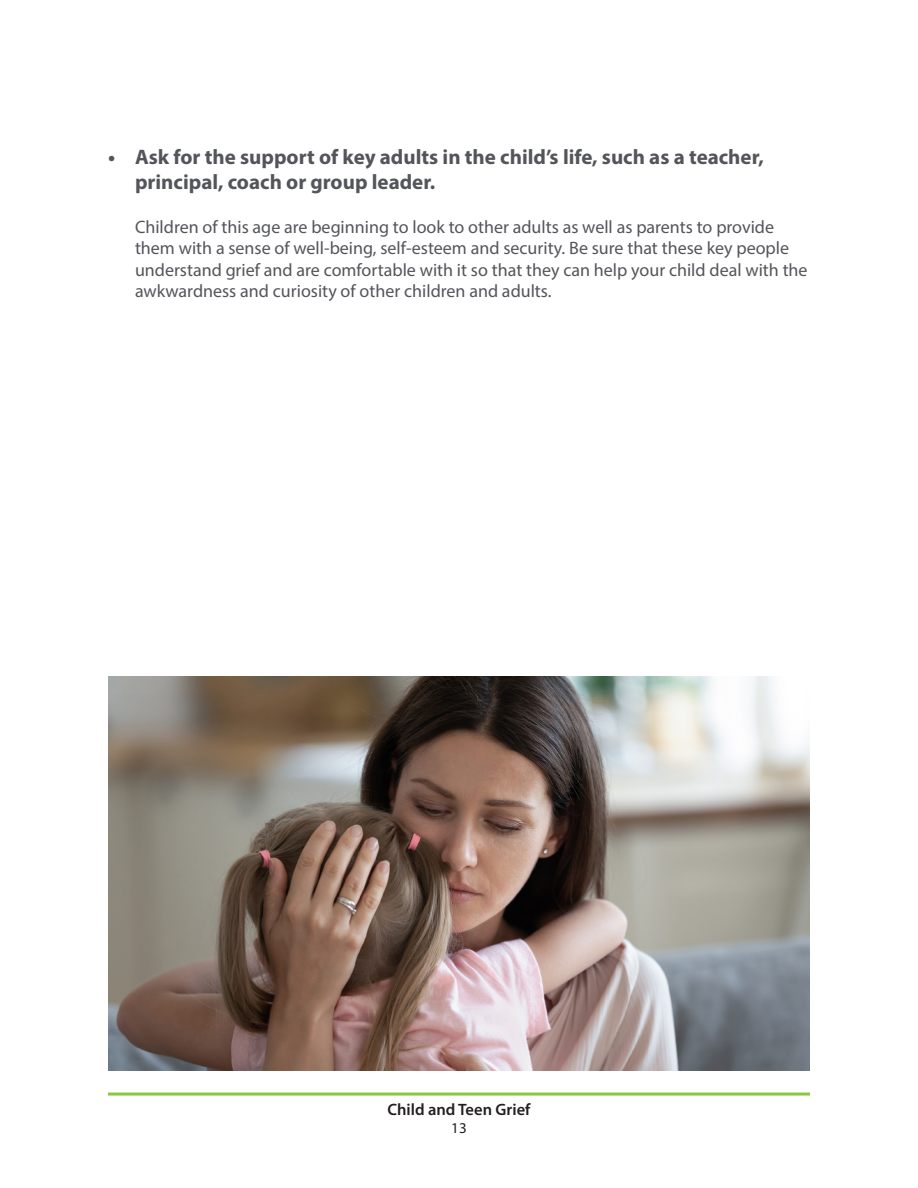
<style>
.page{position:relative;width:918px;height:1188px;background:#fff}
.page>*{position:absolute;margin:0;border:0;box-sizing:border-box;transform-origin:0 0}
.t1{font:700 21px/25.2px "Myriad Pro";color:#54555a}
.t2{font:18px/21.6px "Myriad Pro";color:#54555a}
.t3{font:600 16.5px "Myriad Pro";color:#231f20}
.t4{font:15px "Myriad Pro";color:#231f20}
</style>
<div class="page">
<hr style="left:108px;top:1093px;width:702px;height:3px;background:#8bc640">
<img style="left:108px;top:676px;width:702px;height:395px">
<p class="t1" style="left:135px;top:144px;width:630px;text-indent:-27px">• Ask for the support of key adults in the child’s life, such as a teacher, principal, coach or group leader.</p>
<p class="t2" style="left:135px;top:216px;width:674px">Children of this age are beginning to look to other adults as well as parents to provide them with a sense of well-being, self-esteem and security. Be sure that these key people understand grief and are comfortable with it so that they can help your child deal with the awkwardness and curiosity of other children and adults.</p>
<p class="t3" style="left:388px;top:1099px;width:144px">Child and Teen Grief</p>
<p class="t4" style="left:451px;top:1119px;width:17px">13</p>
</div>
